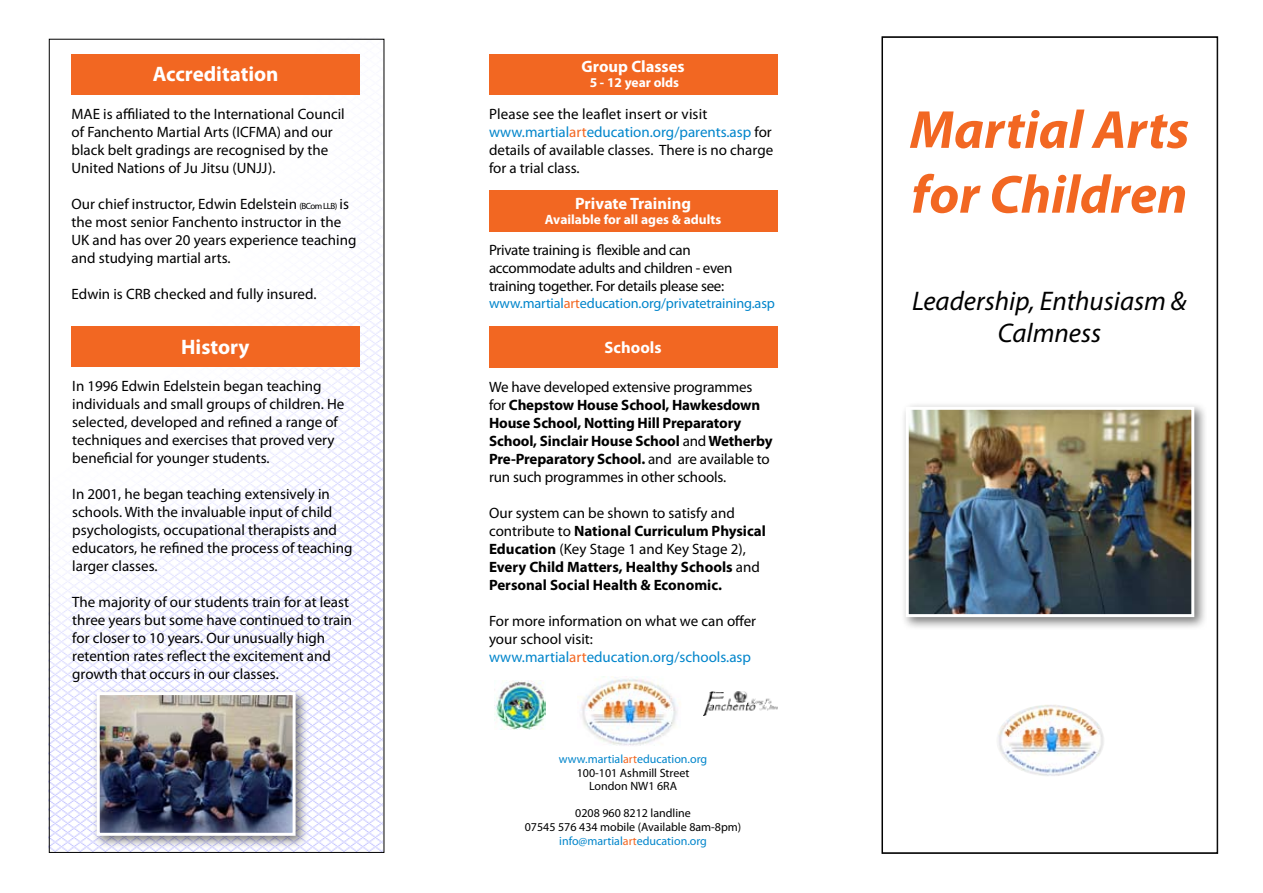
<style>
.page{position:relative;width:1263px;height:893px;background:#fff}
.page>*{position:absolute;margin:0;border:0;box-sizing:border-box;transform-origin:0 0}
.t1{font:italic 700 54px/64.8px "Myriad Pro";color:#f26722}
.t2{font:italic 27px/32.4px "Myriad Pro";color:#000;text-align:center}
.t3{font:700 21px "Myriad Pro";color:#fff}
.t4{font:700 16.5px "Myriad Pro";color:#fff}
.t5{font:15px/18px "Myriad Pro";color:#000}
.t6{font:700 15px/18px "Myriad Pro";letter-spacing:-.01em;color:#000}
.t7{font:15px/18px "Myriad Pro";letter-spacing:-.02em;color:#000}
.t8{font:14.25px "Myriad Pro";letter-spacing:-.01em;color:#0085cb}
.t9{font:700 13.5px "Myriad Pro";color:#fff}
.t10{font:12px/13.5px "Myriad Pro";color:#000;text-align:center}
.s1{font-size:9px}
.s2{color:#0085cb}
.s3{color:#f26722}
.s4{font-weight:400}
</style>
<div class="page">
<img style="left:49px;top:38px;width:334px;height:813px">
<svg style="left:882px;top:36px;width:336px;height:818px"></svg>
<div style="left:489px;top:190px;width:288px;height:42px;background:#f26722"></div>
<div style="left:489px;top:54px;width:288px;height:41px;background:#f26722"></div>
<div style="left:489px;top:326px;width:288px;height:42px;background:#f26722"></div>
<div style="left:72px;top:54px;width:288px;height:41px;background:#f26722"></div>
<div style="left:71px;top:326px;width:288px;height:41px;background:#f26722"></div>
<div style="left:91px;top:687px;width:218px;height:162px;background:#000;opacity:.51"></div>
<img style="left:101px;top:696px;width:191px;height:136px">
<div style="left:97px;top:692px;width:199px;height:144px;border:3px solid #fff"></div>
<img style="left:577px;top:676px;width:103px;height:70px">
<img style="left:704px;top:691px;width:73px;height:24px">
<img style="left:494px;top:680px;width:52px;height:49px">
<div style="left:900px;top:402px;width:307px;height:228px;background:#000;opacity:.51"></div>
<img style="left:910px;top:411px;width:280px;height:202px">
<div style="left:906px;top:407px;width:288px;height:210px;border:3px solid #fff"></div>
<h3 class="t3" style="left:153px;top:61px;width:127px">Accreditation</h3>
<p class="t5" style="left:72px;top:105px;width:275px">MAE is affiliated to the International Council of Fanchento Martial Arts (ICFMA) and our black belt gradings are recognised by the United Nations of Ju Jitsu (UNJJ).</p>
<p class="t5" style="left:72px;top:195px;width:286px">Our chief instructor, Edwin Edelstein <span class="s1">(BCom LLB)</span> is the most senior Fanchento instructor in the UK and has over 20 years experience teaching and studying martial arts.</p>
<p class="t5" style="left:72px;top:285px;width:246px">Edwin is CRB checked and fully insured.</p>
<h3 class="t3" style="left:181px;top:333px;width:70px">History</h3>
<p class="t5" style="left:72px;top:377px;width:274px">In 1996 Edwin Edelstein began teaching individuals and small groups of children. He selected, developed and refined a range of techniques and exercises that proved very beneficial for younger students.</p>
<p class="t5" style="left:72px;top:485px;width:282px">In 2001, he began teaching extensively in schools. With the invaluable input of child psychologists, occupational therapists and educators, he refined the process of teaching larger classes.</p>
<p class="t5" style="left:72px;top:593px;width:281px">The majority of our students train for at least three years but some have continued to train for closer to 10 years. Our unusually high retention rates reflect the excitement and growth that occurs in our classes.</p>
<p class="t4" style="left:582px;top:56px;width:104px">Group Classes</p>
<p class="t9" style="left:590px;top:74px;width:91px">5 - 12 year olds</p>
<p class="t5" style="left:489px;top:105px;width:286px">Please see the leaflet insert or visit <span class="s2">www.martial</span><span class="s3">art</span><span class="s2">education.org/parents.asp</span> for details of available classes. There is no charge for a trial class.</p>
<p class="t4" style="left:575px;top:192px;width:117px">Private Training</p>
<p class="t9" style="left:545px;top:210px;width:178px">Available for all ages &amp; adults</p>
<p class="t7" style="left:489px;top:241px;width:245px">Private training is flexible and can accommodate adults and children - even training together. For details please see:</p>
<p class="t8" style="left:489px;top:295px;width:287px">www.martial<span class="s3">art</span>education.org/privatetraining.asp</p>
<p class="t4" style="left:605px;top:337px;width:58px">Schools</p>
<p class="t6" style="left:489px;top:377px;width:285px"><span class="s4">We have developed extensive programmes for</span> Chepstow House School, Hawkesdown House School, Notting Hill Preparatory School, Sinclair House School <span class="s4">and</span> Wetherby Pre-Preparatory School. <span class="s4">and are available to run such programmes in other schools.</span></p>
<p class="t6" style="left:489px;top:503px;width:278px"><span class="s4">Our system can be shown to satisfy and contribute to</span> National Curriculum Physical Education <span class="s4">(Key Stage 1 and Key Stage 2), </span>Every Child Matters, Healthy Schools <span class="s4">and </span>Personal Social Health &amp; Economic.</p>
<p class="t5" style="left:489px;top:612px;width:269px">For more information on what we can offer your school visit: <span class="s2">www.martial</span><span class="s3">art</span><span class="s2">education.org/schools.asp</span></p>
<p class="t10" style="left:559px;top:752px;width:150px"><span class="s2">www.martial</span><span class="s3">art</span><span class="s2">education.org<br></span>100-101 Ashmill Street<br>London NW1 6RA</p>
<p class="t10" style="left:525px;top:806px;width:218px;line-height:14px">0208 960 8212 landline<br>07545 576 434 mobile (Available 8am-8pm) <span class="s2">info@martial</span><span class="s3">art</span><span class="s2">education.org</span></p>
<h1 class="t1" style="left:910px;top:96px;width:281px">Martial Arts for Children</h1>
<h2 class="t2" style="left:912px;top:284px;width:276px">Leadership, Enthusiasm &amp;<br>Calmness</h2>
</div>
